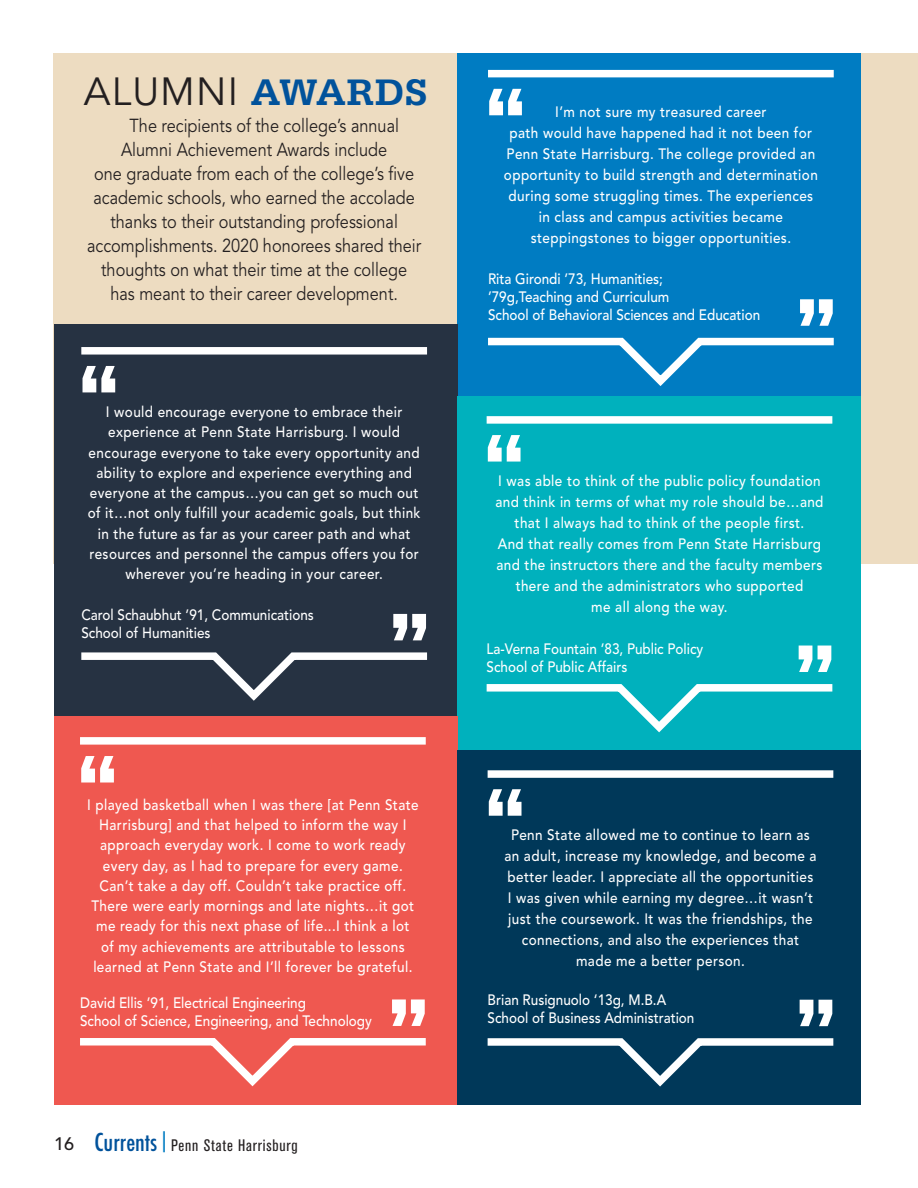
<style>
.page{position:relative;width:918px;height:1188px;background:#fff}
.page>*{position:absolute;margin:0;border:0;box-sizing:border-box;transform-origin:0 0}
.d2{font:700 95.85px "Serifa BT";color:#fff}
.t1{font:39px "Avenir";letter-spacing:.03em;color:#231f20}
.t2{font:500 condensed 24px "Futura";color:#01529b}
.d2-2{font:18.75px "Avenir";color:#231f20;scale:.87 1}
.t3{font:500 18px "Avenir";color:#231f20}
.t4{font:condensed 16.5px "Akzidenz Grotesk BE";letter-spacing:.05em;color:#231f20}
.d2-3{font:500 15px/21px "Avenir";letter-spacing:.03em;color:#fff;text-align:center;scale:.9 1}
.d2-4{font:500 15px/18px "Avenir";color:#fff;scale:.9 1}
.s1{font-family:"Serifa BT";font-weight:700;color:#01529b}
</style>
<div class="page">
<div style="left:54px;top:53px;width:864px;height:511px;background:#eddcc1"></div>
<div style="left:458px;top:53px;width:403px;height:343px;background:#007cc2"></div>
<div style="left:54px;top:324px;width:404px;height:392px;background:#263242"></div>
<div style="left:458px;top:396px;width:403px;height:355px;background:#00b1bd"></div>
<div style="left:54px;top:716px;width:404px;height:389px;background:#ef5850"></div>
<div style="left:458px;top:751px;width:403px;height:354px;background:#003859"></div>
<div style="left:81px;top:347px;width:346px;height:8px;background:#fff"></div>
<svg style="left:81px;top:652px;width:347px;height:49px"></svg>
<div style="left:80px;top:737px;width:346px;height:8px;background:#fff"></div>
<svg style="left:80px;top:1038px;width:346px;height:49px"></svg>
<div style="left:488px;top:770px;width:345px;height:8px;background:#fff"></div>
<svg style="left:487px;top:1038px;width:347px;height:49px"></svg>
<div style="left:487px;top:416px;width:345px;height:8px;background:#fff"></div>
<svg style="left:486px;top:684px;width:347px;height:49px"></svg>
<div style="left:488px;top:70px;width:346px;height:7px;background:#fff"></div>
<svg style="left:488px;top:337px;width:346px;height:49px"></svg>
<p class="t1" style="left:84px;top:69px;width:345px">ALUMNI <span class="s1">AWARDS</span></p>
<p class="d2-2" style="left:130px;top:115px;width:311px">The recipients of the college’s annual</p>
<p class="d2-2" style="left:121px;top:139px;width:307px">Alumni Achievement Awards include</p>
<p class="d2-2" style="left:94px;top:163px;width:369px">one graduate from each of the college’s five</p>
<p class="d2-2" style="left:93px;top:187px;width:371px">academic schools, who earned the accolade</p>
<p class="d2-2" style="left:110px;top:211px;width:332px">thanks to their outstanding professional</p>
<p class="d2-2" style="left:87px;top:235px;width:386px">accomplishments. 2020 honorees shared their</p>
<p class="d2-2" style="left:101px;top:259px;width:353px">thoughts on what their time at the college</p>
<p class="d2-2" style="left:110px;top:283px;width:332px">has meant to their career development.</p>
<p class="d2" style="left:76px;top:338px;width:46px">‘‘</p>
<p class="d2-3" style="left:88px;top:402px;width:371px;line-height:20.2px">I would encourage everyone to embrace their experience at Penn State Harrisburg. I would encourage everyone to take every opportunity and ability to explore and experience everything and everyone at the campus…you can get so much out of it…not only fulfill your academic goals, but think in the future as far as your career path and what resources and personnel the campus offers you for wherever you’re heading in your career.</p>
<p class="d2-4" style="left:81px;top:606px;width:260px">Carol Schaubhut ’91, Communications<br>School of Humanities</p>
<p class="d2" style="left:432px;top:669px;width:46px;rotate:-180deg">‘‘</p>
<p class="d2" style="left:75px;top:728px;width:46px">‘‘</p>
<p class="d2-3" style="left:87px;top:795px;width:370px;line-height:20.2px">I played basketball when I was there [at Penn State Harrisburg] and that helped to inform the way I approach everyday work. I come to work ready every day, as I had to prepare for every game.<br>Can’t take a day off. Couldn’t take practice off.<br>There were early mornings and late nights…it got me ready for this next phase of life...I think a lot<br>of my achievements are attributable to lessons learned at Penn State and I’ll forever be grateful.</p>
<p class="d2-4" style="left:80px;top:994px;width:326px">David Ellis ’91, Electrical Engineering<br>School of Science, Engineering, and Technology</p>
<p class="d2" style="left:431px;top:1054px;width:46px;rotate:-180deg">‘‘</p>
<h3 class="t2" style="left:95px;top:1127px;width:74px">Currents <sup>|</sup></h3>
<p class="t3" style="left:54px;top:1133px;width:22px">16</p>
<p class="t4" style="left:171px;top:1136px;width:128px">Penn State Harrisburg</p>
<p class="d2" style="left:483px;top:60px;width:46px">‘‘</p>
<p class="d2-3" style="left:504px;top:102px;width:350px">I’m not sure my treasured career<br>path would have happened had it not been for Penn State Harrisburg. The college provided an opportunity to build strength and determination during some struggling times. The experiences in class and campus activities became steppingstones to bigger opportunities.</p>
<p class="d2-4" style="left:488px;top:270px;width:304px">Rita Girondi ’73, Humanities;<br>’79g,Teaching and Curriculum<br>School of Behavioral Sciences and Education</p>
<p class="d2" style="left:839px;top:354px;width:46px;rotate:-180deg">‘‘</p>
<p class="d2" style="left:482px;top:407px;width:46px">‘‘</p>
<p class="d2-3" style="left:495px;top:471px;width:366px">I was able to think of the public policy foundation and think in terms of what my role should be…and that I always had to think of the people first.<br>And that really comes from Penn State Harrisburg and the instructors there and the faculty members there and the administrators who supported<br>me all along the way.</p>
<p class="d2-4" style="left:487px;top:640px;width:242px">La-Verna Fountain ’83, Public Policy<br>School of Public Affairs</p>
<p class="d2" style="left:837px;top:700px;width:46px;rotate:-180deg">‘‘</p>
<p class="d2" style="left:483px;top:761px;width:46px">‘‘</p>
<p class="d2-3" style="left:505px;top:825px;width:348px">Penn State allowed me to continue to learn as an adult, increase my knowledge, and become a better leader. I appreciate all the opportunities I was given while earning my degree…it wasn’t just the coursework. It was the friendships, the connections, and also the experiences that made me a better person.</p>
<p class="d2-4" style="left:488px;top:992px;width:231px">Brian Rusignuolo ‘13g, M.B.A<br>School of Business Administration</p>
<p class="d2" style="left:838px;top:1054px;width:46px;rotate:-180deg">‘‘</p>
</div>
